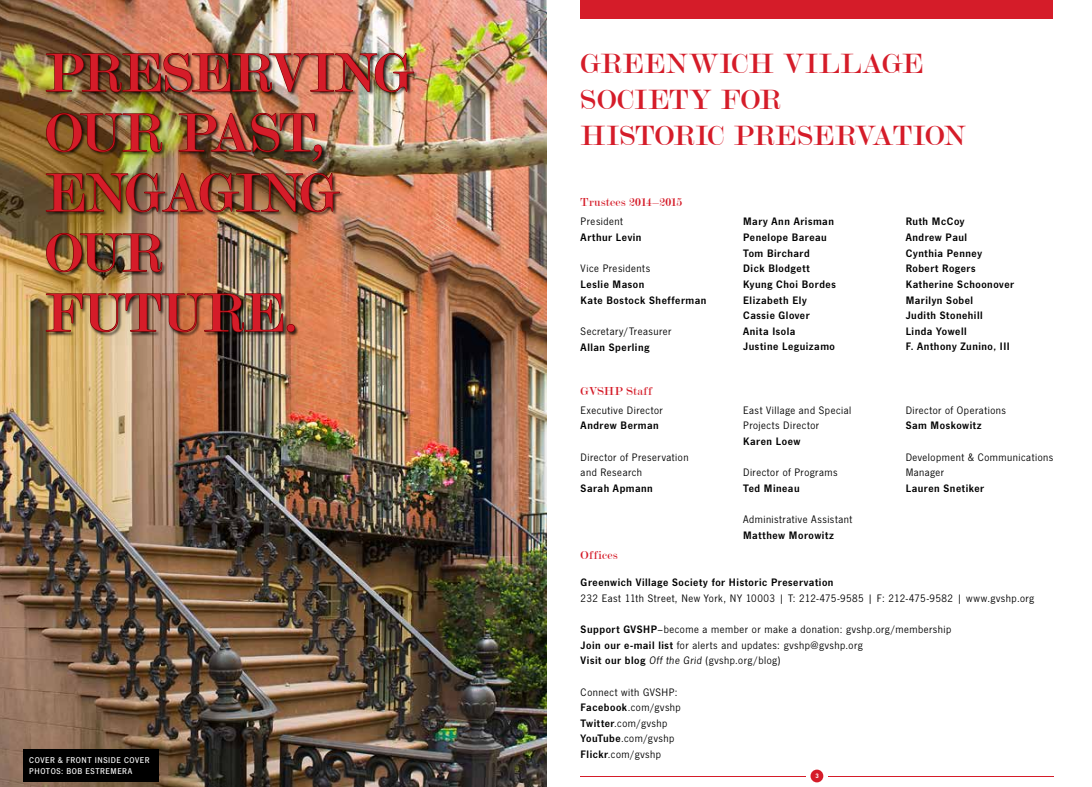
<style>
.page{position:relative;width:1092px;height:787px;background:#fff}
.page>*{position:absolute;margin:0;border:0;box-sizing:border-box;transform-origin:0 0}
.t1{font:57.5px/60px "Modern";letter-spacing:.005em;color:#d51c29}
.t2{font:30px/36px "Modern";letter-spacing:.03em;color:#d51c29}
.t3{font:12.5px "Modern";letter-spacing:.03em;color:#d51c29}
.t4{font:11.25px/15.6px "News Gothic FS";letter-spacing:.045em;color:#000}
.t5{font:600 11.25px/15.6px "News Gothic FS";letter-spacing:.045em;color:#000}
.t6{font:500 8.75px/11.2px "News Gothic FS";letter-spacing:.065em;color:#fff}
.t7{font:700 6.25px "DINOT";color:#fff}
.s1{font-weight:600}
.s2{font-style:italic}
</style>
<div class="page">
<img style="left:0;top:0;width:547px;height:787px">
<hr style="left:581px;top:776px;width:225px;height:1px;background:#d51c29">
<hr style="left:828px;top:776px;width:225px;height:1px;background:#d51c29">
<div style="left:810px;top:770px;width:13px;height:12px;background:#d51c29;border-radius:50%"></div>
<div style="left:581px;top:0;width:472px;height:19px;background:#d51c29"></div>
<div style="left:46px;top:52px;width:373px;height:285px;background:#000;opacity:.75"></div>
<img style="left:45px;top:49px;width:370px;height:46px">
<img style="left:45px;top:112px;width:118px;height:41px">
<img style="left:178px;top:111px;width:145px;height:52px">
<img style="left:45px;top:169px;width:296px;height:44px">
<img style="left:45px;top:232px;width:118px;height:41px">
<img style="left:45px;top:293px;width:251px;height:40px">
<div style="left:23px;top:750px;width:135px;height:32px;background:#000"></div>
<h1 class="t1" style="left:45px;top:44px;width:369px">PRESERVING<br>OUR PAST,<br>ENGAGING<br>OUR<br>FUTURE.</h1>
<p class="t6" style="left:29px;top:755px;width:122px">COVER &amp; FRONT INSIDE COVER<br>PHOTOS: BOB ESTREMERA</p>
<h2 class="t2" style="left:581px;top:46px;width:386px">GREENWICH VILLAGE<br>SOCIETY FOR<br>HISTORIC PRESERVATION</h2>
<p class="t3" style="left:581px;top:196px;width:103px">Trustees 2014–2015</p>
<p class="t4" style="left:581px;top:214px;width:44px">President</p>
<p class="t5" style="left:581px;top:229px;width:62px">Arthur Levin</p>
<p class="t4" style="left:581px;top:261px;width:71px">Vice Presidents</p>
<p class="t5" style="left:581px;top:276px;width:127px">Leslie Mason<br>Kate Bostock Shefferman</p>
<p class="t4" style="left:581px;top:323px;width:92px">Secretary/Treasurer</p>
<p class="t5" style="left:581px;top:339px;width:70px">Allan Sperling</p>
<p class="t3" style="left:581px;top:384px;width:74px">GVSHP Staff</p>
<p class="t4" style="left:581px;top:402px;width:84px">Executive Director</p>
<p class="t5" style="left:581px;top:417px;width:80px">Andrew Berman</p>
<p class="t4" style="left:581px;top:449px;width:109px">Director of Preservation and Research</p>
<p class="t5" style="left:581px;top:480px;width:74px">Sarah Apmann</p>
<p class="t5" style="left:743px;top:214px;width:94px">Mary Ann Arisman<br>Penelope Bareau<br>Tom Birchard<br>Dick Blodgett<br>Kyung Choi Bordes<br>Elizabeth Ely<br>Cassie Glover<br>Anita Isola<br>Justine Leguizamo</p>
<p class="t5" style="left:906px;top:214px;width:110px">Ruth McCoy<br>Andrew Paul<br>Cynthia Penney<br>Robert Rogers<br>Katherine Schoonover<br>Marilyn Sobel<br>Judith Stonehill<br>Linda Yowell<br>F. Anthony Zunino, III</p>
<p class="t4" style="left:743px;top:402px;width:110px">East Village and Special<br>Projects Director</p>
<p class="t5" style="left:743px;top:433px;width:59px">Karen Loew</p>
<p class="t4" style="left:743px;top:465px;width:96px">Director of Programs</p>
<p class="t5" style="left:743px;top:480px;width:58px">Ted Mineau</p>
<p class="t4" style="left:743px;top:512px;width:111px">Administrative Assistant</p>
<p class="t5" style="left:743px;top:527px;width:92px">Matthew Morowitz</p>
<p class="t4" style="left:906px;top:402px;width:102px">Director of Operations</p>
<p class="t5" style="left:906px;top:417px;width:77px">Sam Moskowitz</p>
<p class="t4" style="left:906px;top:449px;width:149px">Development &amp; Communications<br>Manager</p>
<p class="t5" style="left:906px;top:480px;width:80px">Lauren Snetiker</p>
<p class="t3" style="left:581px;top:549px;width:38px">Offices</p>
<p class="t5" style="left:581px;top:574px;width:254px">Greenwich Village Society for Historic Preservation</p>
<p class="t4" style="left:581px;top:590px;width:455px">232 East 11th Street, New York, NY 10003 | T: 212-475-9585 | F: 212-475-9582 | www.gvshp.org</p>
<p class="t4" style="left:581px;top:621px;width:372px"><span class="s1">Support GVSHP</span>–become a member or make a donation: gvshp.org/membership<br><span class="s1">Join our e-mail list</span> for alerts and updates: gvshp@gvshp.org<br><span class="s1">Visit our blog</span> <span class="s2">Off the Grid</span> (gvshp.org/blog)</p>
<p class="t4" style="left:581px;top:684px;width:102px">Connect with GVSHP:<br><span class="s1">Facebook</span>.com/gvshp<br><span class="s1">Twitter</span>.com/gvshp<br><span class="s1">YouTube</span>.com/gvshp<br><span class="s1">Flickr</span>.com/gvshp</p>
<p class="t7" style="left:815px;top:772px;width:5px">3</p>
</div>
